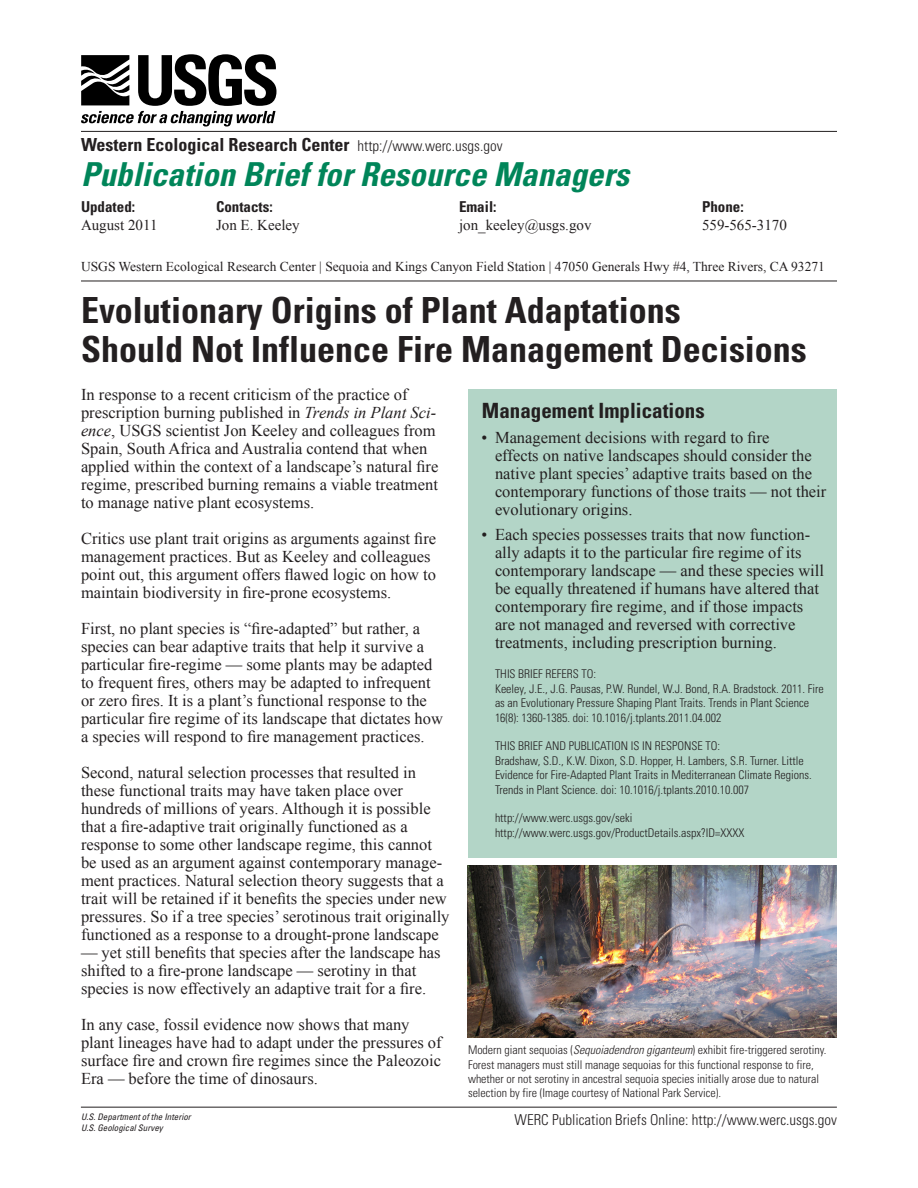
<style>
.page{position:relative;width:918px;height:1188px;background:#fff}
.page>*{position:absolute;margin:0;border:0;box-sizing:border-box;transform-origin:0 0}
.Headline_Text{font:700 condensed 36px "Univers";color:#231f20}
.PubBrief_Header{font:italic 700 condensed 33px "Univers";color:#008559}
.t1{font:700 condensed 21px "Univers";color:#231f20}
.t2{font:700 condensed 18px "Univers";color:#231f20}
.Body_Text{font:16.5px/18px "Times New Roman";color:#231f20}
.URL_Footer{font:300 condensed 15px "Univers";color:#231f20}
.Contact_Text{font:15px "Times New Roman";color:#231f20}
.Contact_Header{font:700 condensed 15px "Univers";color:#231f20}
.Contact_Header-2{font:15px "Times New Roman";color:#231f20}
.Address_Text{font:13.5px "Times New Roman";color:#231f20}
.Citation_Text{font:300 condensed 12px/14.4px "Univers";color:#231f20}
.Cutline_Text{font:300 condensed 12px/14.4px "Univers";color:#231f20}
.USGS_Footer{font:italic condensed 9px "Univers";color:#231f20}
.s1{font-weight:300;font-size:15px}
.s2{font-style:italic}
</style>
<div class="page">
<hr style="left:81px;top:131px;width:756px;height:1px;background:#231f20">
<hr style="left:81px;top:281px;width:756px;height:1px;background:#231f20">
<svg style="left:81px;top:54px;width:196px;height:73px"></svg>
<div style="left:468px;top:389px;width:369px;height:469px;background:#b3d5c7"></div>
<hr style="left:81px;top:1107px;width:756px;height:1px;background:#231f20">
<img style="left:468px;top:865px;width:369px;height:173px">
<p class="t2" style="left:81px;top:134px;width:423px">Western Ecological Research Center <span class="s1">http://www.werc.usgs.gov</span></p>
<p class="PubBrief_Header" style="left:81px;top:154px;width:550px">Publication Brief for Resource Managers</p>
<p class="Contact_Header" style="left:216px;top:197px;width:58px">Contacts:</p>
<p class="Contact_Header-2" style="left:216px;top:215px;width:85px">Jon E. Keeley</p>
<p class="Contact_Header" style="left:81px;top:197px;width:56px">Updated:</p>
<p class="Contact_Text" style="left:81px;top:215px;width:78px">August 2011</p>
<p class="Address_Text" style="left:81px;top:257px;width:745px">USGS Western Ecological Research Center | Sequoia and Kings Canyon Field Station | 47050 Generals Hwy #4, Three Rivers, CA 93271</p>
<p class="Contact_Header" style="left:459px;top:197px;width:39px">Email:</p>
<p class="Contact_Text" style="left:459px;top:215px;width:134px">jon_keeley@usgs.gov</p>
<p class="Contact_Header" style="left:702px;top:197px;width:43px">Phone:</p>
<p class="Contact_Text" style="left:702px;top:215px;width:86px">559-565-3170</p>
<p class="Headline_Text" style="left:81px;top:288px;width:601px">Evolutionary Origins of Plant Adaptations</p>
<p class="Headline_Text" style="left:81px;top:327px;width:727px">Should Not Influence Fire Management Decisions</p>
<p class="Body_Text" style="left:81px;top:385px;width:328px">In response to a recent criticism of the practice of</p>
<p class="Body_Text" style="left:81px;top:403px;width:359px">prescription burning published in <span class="s2">Trends in Plant Sci&shy;ence</span>, USGS scientist Jon Keeley and colleagues from Spain, South Africa and Australia contend that when applied within the context of a landscape’s natural fire regime, prescribed burning remains a viable treatment to manage native plant ecosystems.</p>
<p class="Body_Text" style="left:81px;top:529px;width:357px">Critics use plant trait origins as arguments against fire management practices. But as Keeley and colleagues point out, this argument offers flawed logic on how to maintain biodiversity in fire-prone ecosystems.</p>
<p class="Body_Text" style="left:81px;top:619px;width:364px">First, no plant species is “fire-adapted” but rather, a species can bear adaptive traits that help it survive a particular fire-regime — some plants may be adapted to frequent fires, others may be adapted to infrequent or zero fires. It is a plant’s functional response to the particular fire regime of its landscape that dictates how a species will respond to fire management practices.</p>
<p class="Body_Text" style="left:81px;top:763px;width:336px">Second, natural selection processes that resulted in these functional traits may have taken place over</p>
<p class="Body_Text" style="left:81px;top:799px;width:370px">hundreds of millions of years. Although it is possible that a fire-adaptive trait originally functioned as a response to some other landscape regime, this cannot be used as an argument against contemporary manage&shy;ment practices. Natural selection theory suggests that a trait will be retained if it benefits the species under new pressures. So if a tree species’ serotinous trait originally functioned as a response to a drought-prone landscape</p>
<p class="Body_Text" style="left:81px;top:943px;width:361px">— yet still benefits that species after the landscape has shifted to a fire-prone landscape — serotiny in that</p>
<p class="Body_Text" style="left:81px;top:979px;width:347px">species is now effectively an adaptive trait for a fire.</p>
<p class="Body_Text" style="left:81px;top:1015px;width:362px">In any case, fossil evidence now shows that many plant lineages have had to adapt under the pressures of surface fire and crown fire regimes since the Paleozoic Era — before the time of dinosaurs.</p>
<p class="USGS_Footer" style="left:81px;top:1111px;width:111px">U.S. Department of the Interior</p>
<p class="USGS_Footer" style="left:81px;top:1122px;width:83px">U.S. Geological Survey</p>
<p class="t1" style="left:482px;top:398px;width:224px">Management Implications</p>
<p class="Body_Text" style="left:495px;top:429px;width:333px;text-indent:-14px">• Management decisions with regard to fire<br>effects on native landscapes should consider the native plant species’ adaptive traits based on the contemporary functions of those traits — not their evolutionary origins.</p>
<p class="Body_Text" style="left:495px;top:526px;width:331px;text-indent:-14px">• Each species possesses traits that now function&shy;ally adapts it to the particular fire regime of its contemporary landscape — and these species will be equally threatened if humans have altered that contemporary fire regime, and if those impacts are not managed and reversed with corrective treatments, including prescription burning.</p>
<p class="Citation_Text" style="left:495px;top:667px;width:103px">THIS BRIEF REFERS TO:</p>
<p class="Citation_Text" style="left:495px;top:681px;width:330px">Keeley, J.E., J.G. Pausas, P.W. Rundel, W.J. Bond, R.A. Bradstock. 2011. Fire as an Evolutionary Pressure Shaping Plant Traits. Trends in Plant Science<br>16(8): 1360-1385. doi: 10.1016/j.tplants.2011.04.002</p>
<p class="Citation_Text" style="left:495px;top:739px;width:227px">THIS BRIEF AND PUBLICATION IS IN RESPONSE TO:</p>
<p class="Citation_Text" style="left:495px;top:753px;width:318px">Bradshaw, S.D., K.W. Dixon, S.D. Hopper, H. Lambers, S.R. Turner. Little<br>Evidence for Fire-Adapted Plant Traits in Mediterranean Climate Regions.<br>Trends in Plant Science. doi: 10.1016/j.tplants.2010.10.007</p>
<p class="Citation_Text" style="left:495px;top:811px;width:139px">http://www.werc.usgs.gov/seki</p>
<p class="Citation_Text" style="left:495px;top:825px;width:251px">http://www.werc.usgs.gov/ProductDetails.aspx?ID=XXXX</p>
<p class="Cutline_Text" style="left:468px;top:1043px;width:360px">Modern giant sequoias (<span class="s2">Sequoiadendron giganteum</span>) exhibit fire-triggered serotiny.<br>Forest managers must still manage sequoias for this functional response to fire, whether or not serotiny in ancestral sequoia species initially arose due to natural selection by fire (Image courtesy of National Park Service).</p>
<p class="URL_Footer" style="left:515px;top:1110px;width:324px">WERC Publication Briefs Online: http://www.werc.usgs.gov</p>
</div>
